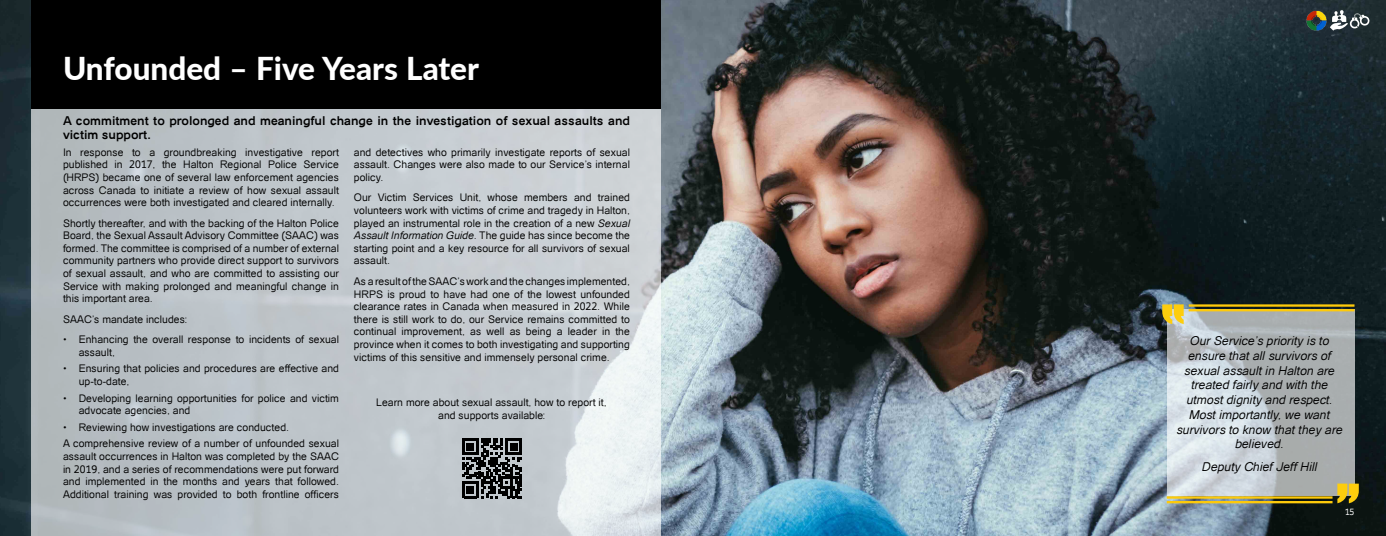
<style>
.page{position:relative;width:1386px;height:536px;background:#fff}
.page>*{position:absolute;margin:0;border:0;box-sizing:border-box;transform-origin:0 0}
.HRPS_Title{font:800 31.5px "Lato";color:#fff}
.HRPS_Quotes_Black{font:italic 12.25px/14.7px "Catriel";color:#000;text-align:center}
.HRPS_Nutgraf{font:700 12.25px/14px "Catriel";color:#000}
.HRPS_Paragraph{font:10.5px/12.6px "Catriel";color:#000;text-align:justify}
.HRPS_Quote{font:8.75px "Catriel";color:#fff}
.s1{font-style:italic}
</style>
<div class="page">
<img style="left:0;top:0;width:1386px;height:536px">
<svg style="left:32px;top:108px;width:630px;height:428px;background:#c1c8cc"></svg>
<div style="left:32px;top:0;width:630px;height:108px;background:#000"></div>
<svg style="left:1167px;top:309px;width:187px;height:187px;background:#bcc2c5"></svg>
<hr style="left:1189px;top:304px;width:166px;height:2px;background:#feca0a">
<hr style="left:1189px;top:309px;width:166px;height:2px;background:#feca0a">
<hr style="left:1167px;top:496px;width:166px;height:2px;background:#feca0a">
<hr style="left:1167px;top:501px;width:166px;height:2px;background:#feca0a">
<svg style="left:1162px;top:304px;width:22px;height:20px"></svg>
<svg style="left:1337px;top:483px;width:22px;height:20px"></svg>
<img style="left:1306px;top:10px;width:20px;height:20px">
<svg style="left:1330px;top:10px;width:40px;height:21px"></svg>
<svg style="left:462px;top:438px;width:60px;height:60px;background:#454849"></svg>
<p class="HRPS_Title" style="left:63px;top:45px;width:418px">Unfounded – Five Years Later</p>
<p class="HRPS_Nutgraf" style="left:63px;top:114px;width:569px">A commitment to prolonged and meaningful change in the investigation of sexual assaults and victim support.</p>
<p class="HRPS_Paragraph" style="left:63px;top:146px;width:278px">In response to a groundbreaking investigative report published in 2017, the Halton Regional Police Service (HRPS) became one of several law enforcement agencies across Canada to initiate a review of how sexual assault occurrences were both investigated and cleared internally.</p>
<p class="HRPS_Paragraph" style="left:63px;top:216px;width:278px">Shortly thereafter, and with the backing of the Halton Police Board, the Sexual Assault Advisory Committee (SAAC) was formed. The committee is comprised of a number of external community partners who provide direct support to survivors of sexual assault, and who are committed to assisting our Service with making prolonged and meaningful change in this important area.</p>
<p class="HRPS_Paragraph" style="left:63px;top:313px;width:125px">SAAC’s mandate includes:</p>
<p class="HRPS_Paragraph" style="left:79px;top:333px;width:262px;text-indent:-16px">• Enhancing the overall response to incidents of sexual assault,</p>
<p class="HRPS_Paragraph" style="left:79px;top:362px;width:262px;text-indent:-16px">• Ensuring that policies and procedures are effective and up-to-date,</p>
<p class="HRPS_Paragraph" style="left:79px;top:391px;width:262px;text-indent:-16px">• Developing learning opportunities for police and victim advocate agencies, and</p>
<p class="HRPS_Paragraph" style="left:63px;top:420px;width:228px">• Reviewing how investigations are conducted.</p>
<p class="HRPS_Paragraph" style="left:63px;top:437px;width:278px">A comprehensive review of a number of unfounded sexual assault occurrences in Halton was completed by the SAAC in 2019, and a series of recommendations were put forward and implemented in the months and years that followed.<br>Additional training was provided to both frontline officers</p>
<p class="HRPS_Paragraph" style="left:354px;top:146px;width:278px">and detectives who primarily investigate reports of sexual assault. Changes were also made to our Service’s internal policy.</p>
<p class="HRPS_Paragraph" style="left:354px;top:191px;width:278px">Our Victim Services Unit, whose members and trained volunteers work with victims of crime and tragedy in Halton, played an instrumental role in the creation of a new <span class="s1">Sexual Assault Information Guide</span>. The guide has since become the starting point and a key resource for all survivors of sexual assault.</p>
<p class="HRPS_Paragraph" style="left:354px;top:275px;width:278px">As a result of the SAAC’s work and the changes implemented, HRPS is proud to have had one of the lowest unfounded clearance rates in Canada when measured in 2022. While there is still work to do, our Service remains committed to continual improvement, as well as being a leader in the province when it comes to both investigating and supporting victims of this sensitive and immensely personal crime.</p>
<p class="HRPS_Paragraph" style="left:376px;top:396px;width:232px;text-align:center">Learn more about sexual assault, how to report it, and supports available:</p>
<p class="HRPS_Quotes_Black" style="left:1176px;top:333px;width:168px">Our Service’s priority is to ensure that all survivors of sexual assault in Halton are treated fairly and with the utmost dignity and respect.<br>Most importantly, we want survivors to know that they are believed.</p>
<p class="HRPS_Quotes_Black" style="left:1202px;top:459px;width:117px">Deputy Chief Jeff Hill</p>
<p class="HRPS_Quote" style="left:1345px;top:506px;width:11px">15</p>
</div>
